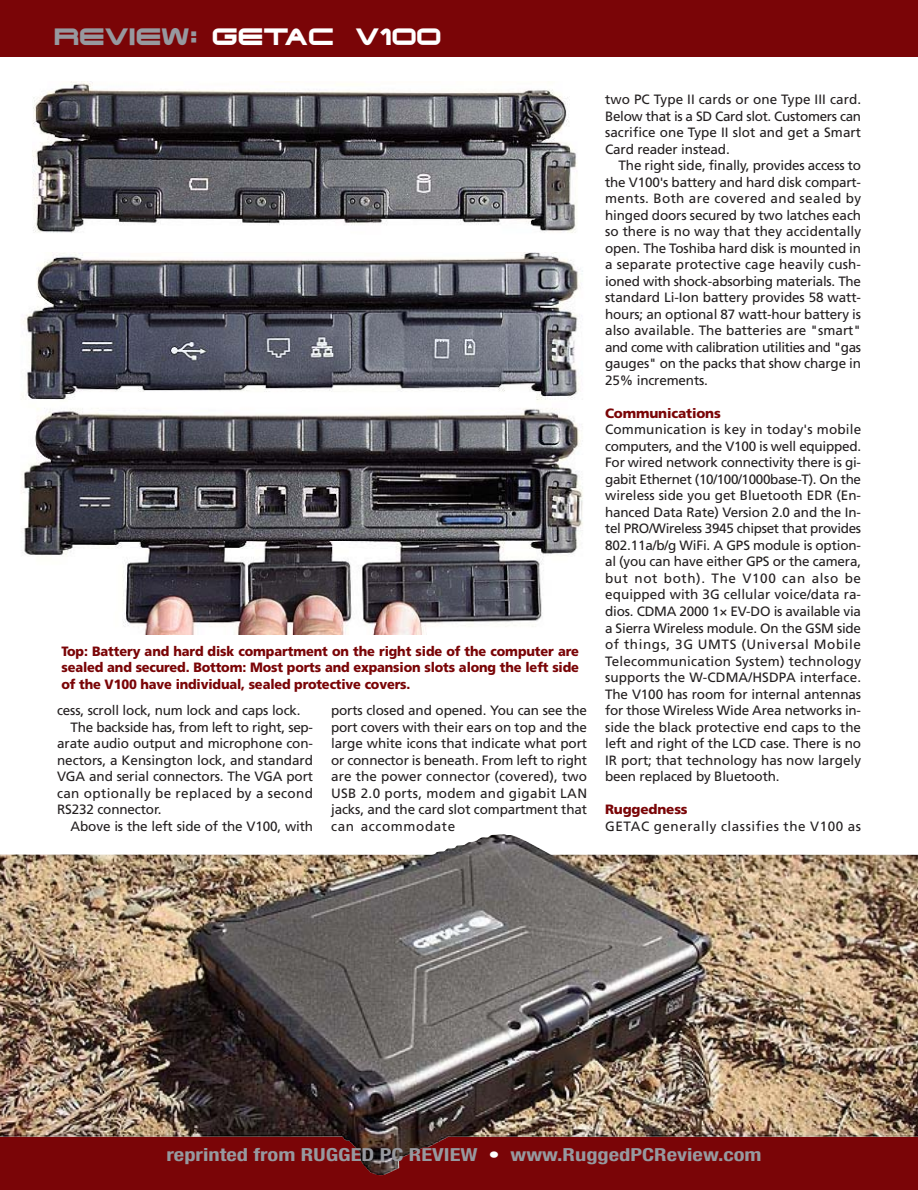
<style>
.page{position:relative;width:918px;height:1190px;background:#fff}
.page>*{position:absolute;margin:0;border:0;box-sizing:border-box;transform-origin:0 0}
.t1{font:22.5px "Chimes Plain";color:#fff}
.t2{font:700 condensed 18px "Helvetica Neue";color:#97999f;scale:1.25 1}
.t3{font:13.5px/16.5px "Frutiger";letter-spacing:-.01em;color:#231f20;text-align:justify}
.t4{font:900 13.5px/16.2px "Frutiger";letter-spacing:-.01em;color:#7a0507;text-align:justify;scale:.95 1}
.t5{font:13.5px "Frutiger";letter-spacing:.04em;color:#231f20}
.t6{font:13.5px "Frutiger";letter-spacing:.025em;color:#231f20}
.t7{font:900 13.5px "Frutiger";letter-spacing:-.01em;color:#7a0507}
.s1{color:#97999f}
.s2{color:#fff}
</style>
<div class="page">
<img style="left:0;top:0;width:918px;height:1189px">
<h1 class="t1" style="left:54px;top:29px;width:389px"><span class="s1">REVIEW:</span> GETAC V100</h1>
<p class="t4" style="left:62px;top:644px;width:546px">Top: Battery and hard disk compartment on the right side of the computer are sealed and secured. Bottom: Most ports and expansion slots along the left side of the V100 have individual, sealed protective covers.</p>
<p class="t3" style="left:57px;top:703px;width:245px">cess, scroll lock, num lock and caps lock.</p>
<p class="t3" style="left:71px;top:719px;width:244px">The backside has, from left to right, sep-</p>
<p class="t3" style="left:57px;top:736px;width:257px">arate audio output and microphone con-</p>
<p class="t3" style="left:57px;top:752px;width:257px">nectors, a Kensington lock, and standard</p>
<p class="t3" style="left:57px;top:769px;width:258px">VGA and serial connectors. The VGA port</p>
<p class="t6" style="left:57px;top:787px;width:257px">can optionally be replaced by a second</p>
<p class="t3" style="left:57px;top:802px;width:106px">RS232 connector.</p>
<p class="t3" style="left:71px;top:818px;width:244px">Above is the left side of the V100, with</p>
<p class="t3" style="left:331px;top:703px;width:258px">ports closed and opened. You can see the port covers with their ears on top and the large white icons that indicate what port or connector is beneath. From left to right are the power connector (covered), two USB 2.0 ports, modem and gigabit LAN jacks, and the card slot compartment that can accommodate</p>
<p class="t3" style="left:605px;top:92px;width:258px">two PC Type II cards or one Type III card.<br>Below that is a SD Card slot. Customers can sacrifice one Type II slot and get a Smart Card reader instead.</p>
<p class="t3" style="left:605px;top:158px;width:258px;text-indent:14px">The right side, finally, provides access to the V100's battery and hard disk compart&shy;ments. Both are covered and sealed by hinged doors secured by two latches each so there is no way that they accidentally open. The Toshiba hard disk is mounted in a separate protective cage heavily cush&shy;ioned with shock-absorbing materials. The standard Li-Ion battery provides 58 watt&shy;hours; an optional 87 watt-hour battery is also available. The batteries are "smart" and come with calibration utilities and "gas gauges" on the packs that show charge in 25% increments.</p>
<p class="t7" style="left:605px;top:408px;width:117px">Communications</p>
<p class="t3" style="left:605px;top:422px;width:258px">Communication is key in today's mobile computers, and the V100 is well equipped.<br>For wired network connectivity there is gi&shy;gabit Ethernet (10/100/1000base-T). On the wireless side you get Bluetooth EDR (En&shy;hanced Data Rate) Version 2.0 and the In&shy;tel PRO/Wireless 3945 chipset that provides 802.11a/b/g WiFi. A GPS module is option&shy;al (you can have either GPS or the camera, but not both). The V100 can also be equipped with 3G cellular voice/data ra&shy;dios. CDMA 2000 1× EV-DO is available via a Sierra Wireless module. On the GSM side of things, 3G UMTS (Universal Mobile Telecommunication System) technology supports the W-CDMA/HSDPA interface.<br>The V100 has room for internal antennas for those Wireless Wide Area networks in&shy;side the black protective end caps to the left and right of the LCD case. There is no IR port; that technology has now largely been replaced by Bluetooth.</p>
<p class="t7" style="left:605px;top:804px;width:84px">Ruggedness</p>
<p class="t5" style="left:605px;top:820px;width:257px">GETAC generally classifies the V100 as</p>
<h2 class="t2" style="left:166px;top:1148px;width:478px">reprinted from RUGGED PC REVIEW <span class="s2">•</span> www.RuggedPCReview.com</h2>
</div>
